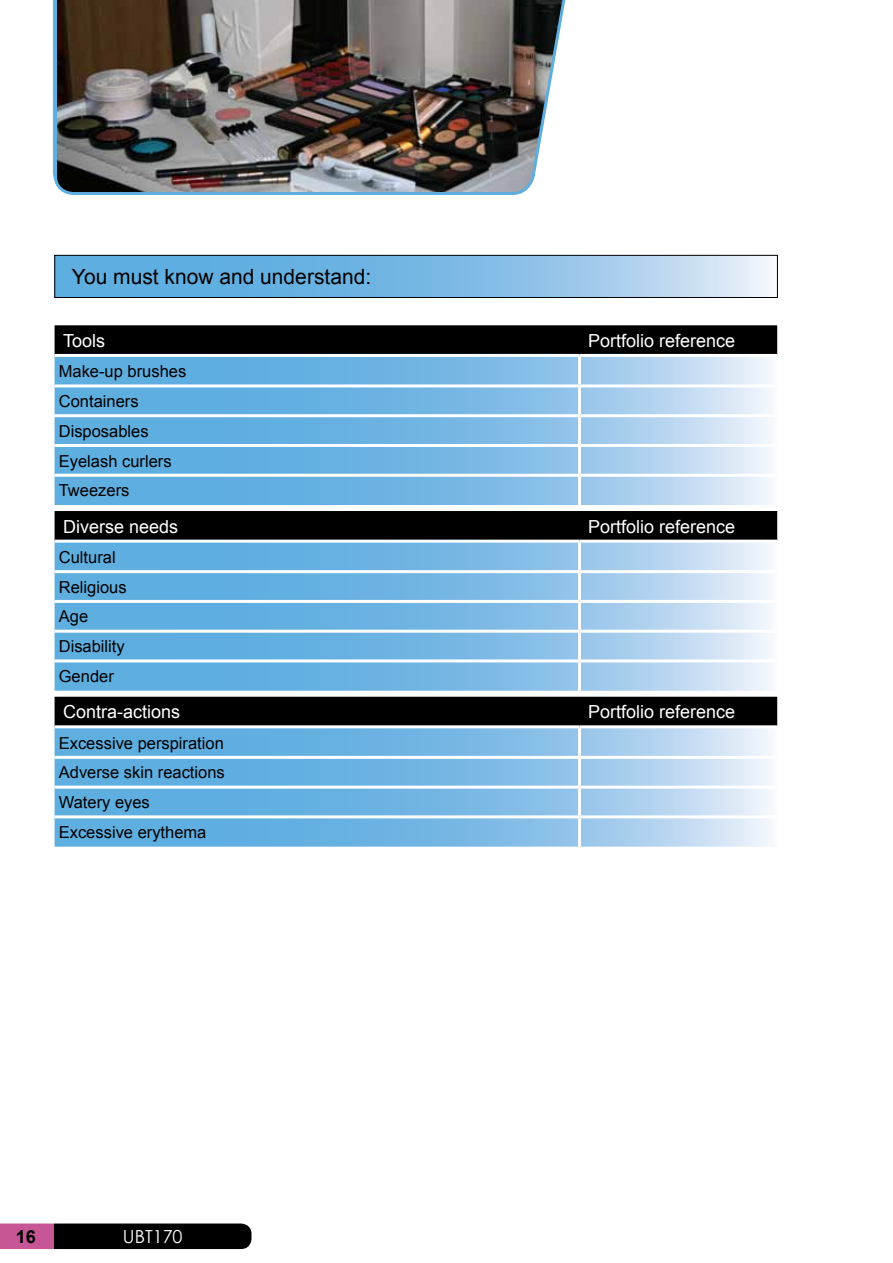
<style>
.page{position:relative;width:893px;height:1263px;background:#fff}
.page>*{position:absolute;margin:0;border:0;box-sizing:border-box;transform-origin:0 0}
.t1{font:21px "Arial";color:#000}
.t2{font:18px "Arial";color:#fff}
.t3{font:18px "Century Gothic";color:#fff}
.t4{font:700 18px "Arial";color:#000}
.t5{font:16.5px/29.7px "Arial";color:#000}
</style>
<div class="page">
<svg style="left:57px;top:257px;width:713px;height:39px;background:#85bfe7"></svg>
<div style="left:55px;top:255px;width:723px;height:43px;border:1px solid #000"></div>
<div style="left:55px;top:325px;width:722px;height:29px;background:#000"></div>
<svg style="left:55px;top:357px;width:717px;height:148px;background:#82bde6"></svg>
<hr style="left:578px;top:357px;width:3px;height:27px;background:#fff">
<hr style="left:55px;top:384px;width:524px;height:3px;background:#fff">
<hr style="left:579px;top:384px;width:198px;height:3px;background:#fff">
<hr style="left:578px;top:387px;width:3px;height:27px;background:#fff">
<hr style="left:55px;top:414px;width:524px;height:3px;background:#fff">
<hr style="left:579px;top:414px;width:198px;height:3px;background:#fff">
<hr style="left:578px;top:417px;width:3px;height:27px;background:#fff">
<hr style="left:55px;top:444px;width:524px;height:3px;background:#fff">
<hr style="left:579px;top:444px;width:198px;height:3px;background:#fff">
<hr style="left:578px;top:447px;width:3px;height:27px;background:#fff">
<hr style="left:55px;top:474px;width:524px;height:3px;background:#fff">
<hr style="left:579px;top:474px;width:198px;height:3px;background:#fff">
<hr style="left:578px;top:477px;width:3px;height:28px;background:#fff">
<div style="left:55px;top:511px;width:722px;height:29px;background:#000"></div>
<svg style="left:55px;top:543px;width:717px;height:148px;background:#82bde6"></svg>
<hr style="left:578px;top:543px;width:3px;height:27px;background:#fff">
<hr style="left:55px;top:570px;width:524px;height:3px;background:#fff">
<hr style="left:579px;top:570px;width:198px;height:3px;background:#fff">
<hr style="left:578px;top:573px;width:3px;height:27px;background:#fff">
<hr style="left:55px;top:600px;width:524px;height:3px;background:#fff">
<hr style="left:579px;top:600px;width:198px;height:3px;background:#fff">
<hr style="left:578px;top:603px;width:3px;height:27px;background:#fff">
<hr style="left:55px;top:630px;width:524px;height:3px;background:#fff">
<hr style="left:579px;top:630px;width:198px;height:3px;background:#fff">
<hr style="left:578px;top:633px;width:3px;height:26px;background:#fff">
<hr style="left:55px;top:659px;width:524px;height:3px;background:#fff">
<hr style="left:579px;top:659px;width:198px;height:3px;background:#fff">
<hr style="left:578px;top:662px;width:3px;height:29px;background:#fff">
<div style="left:55px;top:697px;width:722px;height:28px;background:#000"></div>
<svg style="left:55px;top:728px;width:717px;height:119px;background:#84bee7"></svg>
<hr style="left:578px;top:728px;width:3px;height:28px;background:#fff">
<hr style="left:55px;top:756px;width:524px;height:3px;background:#fff">
<hr style="left:579px;top:756px;width:198px;height:3px;background:#fff">
<hr style="left:578px;top:759px;width:3px;height:27px;background:#fff">
<hr style="left:55px;top:786px;width:524px;height:3px;background:#fff">
<hr style="left:579px;top:786px;width:198px;height:3px;background:#fff">
<hr style="left:578px;top:789px;width:3px;height:26px;background:#fff">
<hr style="left:55px;top:815px;width:524px;height:3px;background:#fff">
<hr style="left:579px;top:815px;width:198px;height:3px;background:#fff">
<hr style="left:578px;top:818px;width:3px;height:29px;background:#fff">
<svg style="left:0;top:1223px;width:251px;height:26px;background:#301825"></svg>
<img style="left:53px;top:0;width:513px;height:195px">
<p class="t1" style="left:72px;top:263px;width:301px">You must know and understand:</p>
<p class="t2" style="left:63px;top:329px;width:44px">Tools</p>
<p class="t2" style="left:588px;top:329px;width:149px">Portfolio reference</p>
<p class="t5" style="left:59px;top:357px;width:129px">Make-up brushes<br>Containers<br>Disposables<br>Eyelash curlers<br>Tweezers</p>
<p class="t2" style="left:63px;top:514px;width:117px">Diverse needs</p>
<p class="t2" style="left:588px;top:514px;width:149px">Portfolio reference</p>
<p class="t5" style="left:59px;top:542px;width:69px">Cultural<br>Religious<br>Age<br>Disability<br>Gender</p>
<p class="t2" style="left:63px;top:700px;width:119px">Contra-actions</p>
<p class="t2" style="left:588px;top:700px;width:149px">Portfolio reference</p>
<p class="t5" style="left:59px;top:728px;width:167px">Excessive perspiration<br>Adverse skin reactions<br>Watery eyes<br>Excessive erythema</p>
<p class="t4" style="left:16px;top:1225px;width:22px">16</p>
<p class="t3" style="left:123px;top:1223px;width:61px">UBT170</p>
</div>
